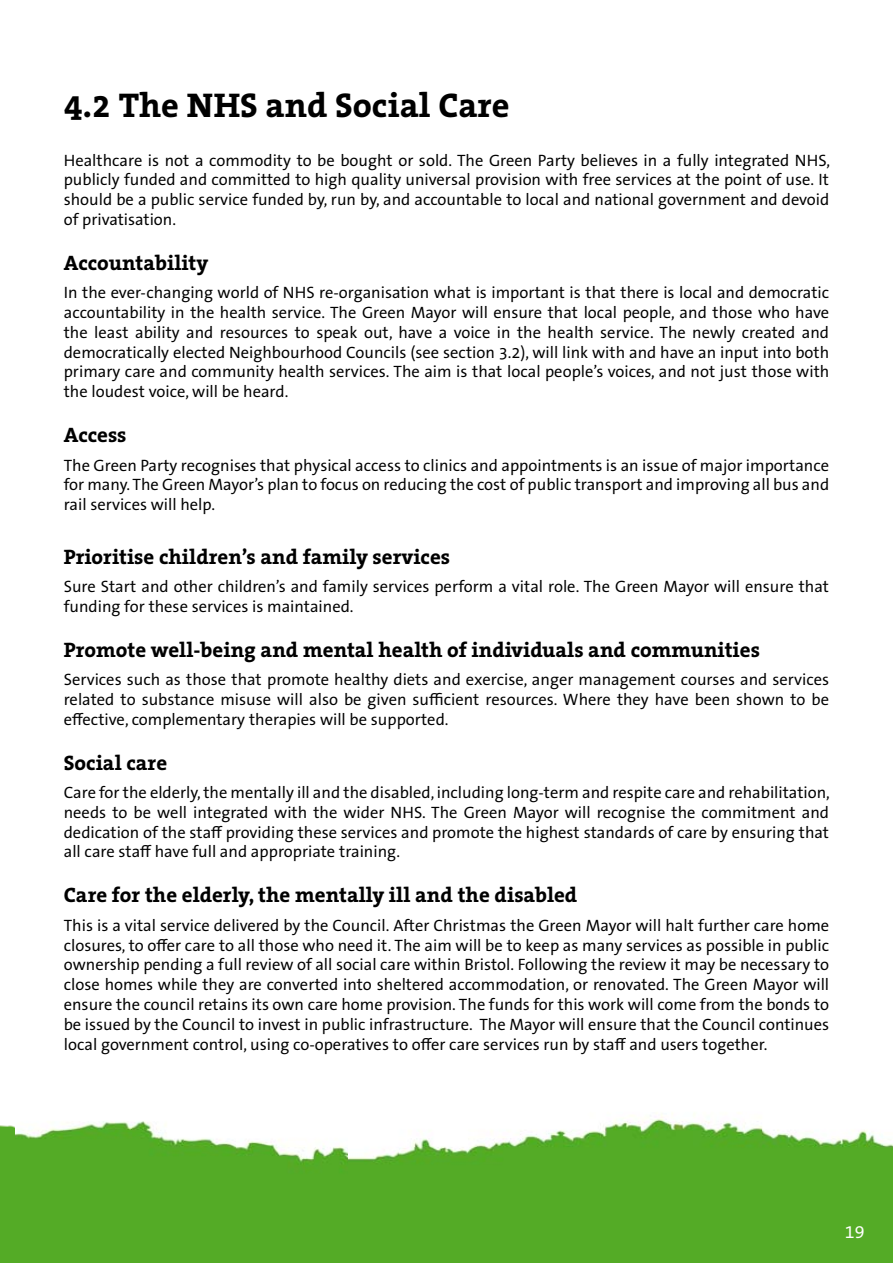
<style>
.page{position:relative;width:893px;height:1263px;background:#fff}
.page>*{position:absolute;margin:0;border:0;box-sizing:border-box;transform-origin:0 0}
.t1{font:700 34.5px "The Serif Office";color:#000}
.t2{font:700 21px "The Serif Office";color:#000}
.t3{font:18px "The Sans Office LF";color:#fff}
.t4{font:16.5px/19.8px "The Sans Office";color:#000;text-align:justify}
</style>
<div class="page">
<img style="left:15px;top:1121px;width:334px;height:142px">
<img style="left:349px;top:1113px;width:544px;height:150px">
<div style="left:0;top:1125px;width:15px;height:138px;background:#54ab26"></div>
<h1 class="t1" style="left:64px;top:83px;width:447px">4.2 The NHS and Social Care</h1>
<p class="t4" style="left:64px;top:150px;width:768px">Healthcare is not a commodity to be bought or sold. The Green Party believes in a fully integrated NHS, publicly funded and committed to high quality universal provision with free services at the point of use. It should be a public service funded by, run by, and accountable to local and national government and devoid of privatisation.</p>
<p class="t2" style="left:64px;top:249px;width:146px">Accountability</p>
<p class="t4" style="left:64px;top:282px;width:767px">In the ever-changing world of NHS re-organisation what is important is that there is local and democratic accountability in the health service. The Green Mayor will ensure that local people, and those who have the least ability and resources to speak out, have a voice in the health service. The newly created and democratically elected Neighbourhood Councils (see section 3.2), will link with and have an input into both primary care and community health services. The aim is that local people’s voices, and not just those with the loudest voice, will be heard.</p>
<p class="t2" style="left:64px;top:421px;width:64px">Access</p>
<p class="t4" style="left:64px;top:455px;width:767px">The Green Party recognises that physical access to clinics and appointments is an issue of major importance for many. The Green Mayor’s plan to focus on reducing the cost of public transport and improving all bus and rail services will help.</p>
<p class="t2" style="left:64px;top:543px;width:388px">Prioritise children’s and family services</p>
<p class="t4" style="left:64px;top:576px;width:767px">Sure Start and other children’s and family services perform a vital role. The Green Mayor will ensure that funding for these services is maintained.</p>
<p class="t2" style="left:64px;top:636px;width:698px">Promote well-being and mental health of individuals and communities</p>
<p class="t4" style="left:64px;top:669px;width:767px">Services such as those that promote healthy diets and exercise, anger management courses and services related to substance misuse will also be given sufficient resources. Where they have been shown to be effective, complementary therapies will be supported.</p>
<p class="t2" style="left:64px;top:749px;width:105px">Social care</p>
<p class="t4" style="left:64px;top:782px;width:768px">Care for the elderly, the mentally ill and the disabled, including long-term and respite care and rehabilitation, needs to be well integrated with the wider NHS. The Green Mayor will recognise the commitment and dedication of the staff providing these services and promote the highest standards of care by ensuring that all care staff have full and appropriate training.</p>
<p class="t2" style="left:64px;top:882px;width:515px">Care for the elderly, the mentally ill and the disabled</p>
<p class="t4" style="left:64px;top:915px;width:767px">This is a vital service delivered by the Council. After Christmas the Green Mayor will halt further care home closures, to offer care to all those who need it. The aim will be to keep as many services as possible in public ownership pending a full review of all social care within Bristol. Following the review it may be necessary to close homes while they are converted into sheltered accommodation, or renovated. The Green Mayor will ensure the council retains its own care home provision. The funds for this work will come from the bonds to be issued by the Council to invest in public infrastructure. The Mayor will ensure that the Council continues local government control, using co-operatives to offer care services run by staff and users together.</p>
<p class="t3" style="left:845px;top:1220px;width:21px">19</p>
</div>
